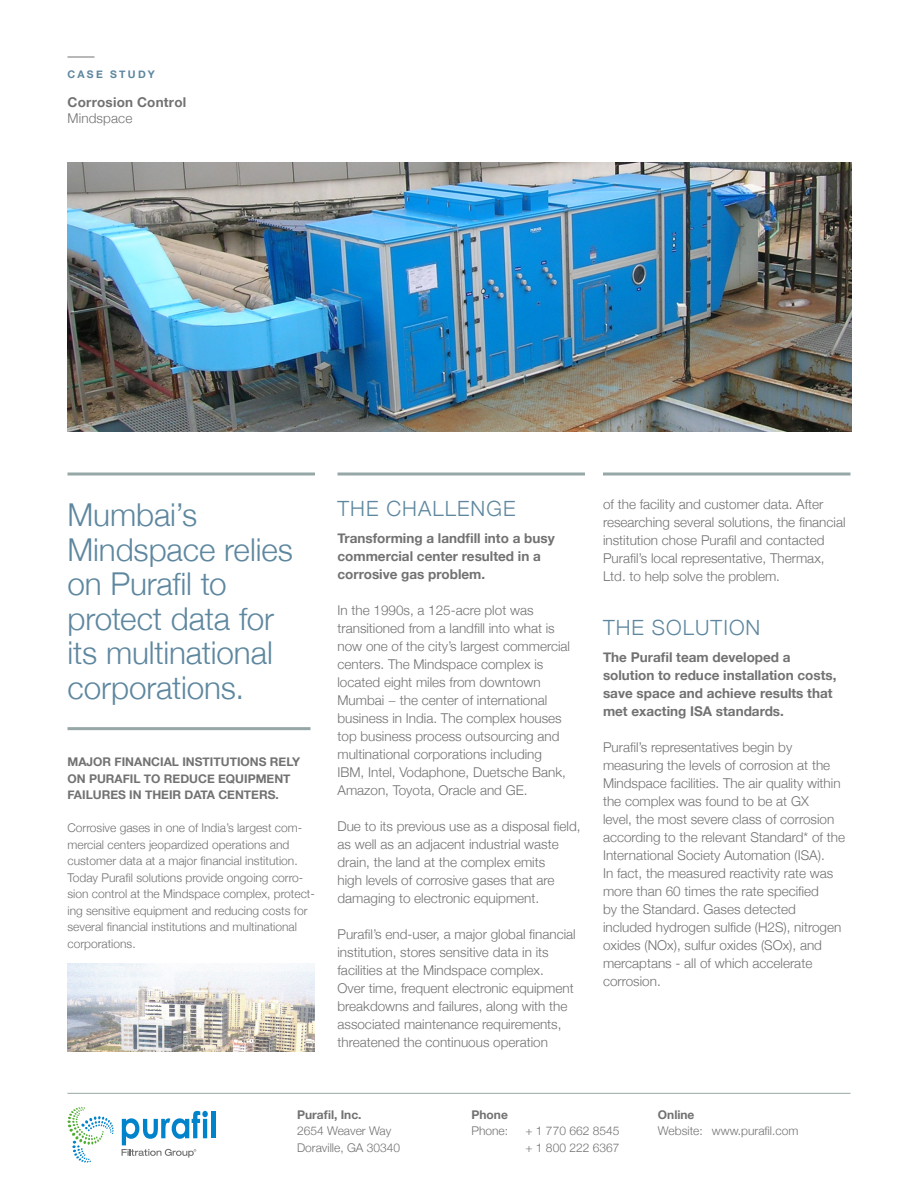
<style>
.page{position:relative;width:918px;height:1188px;background:#fff}
.page>*{position:absolute;margin:0;border:0;box-sizing:border-box;transform-origin:0 0}
.t1{font:300 31.5px/34.5px "Helvetica Neue";letter-spacing:-.005em;color:#5e879f}
.Description{font:300 21px "Helvetica Neue";letter-spacing:.05em;color:#5e879f}
.Description-2{font:300 13.5px/18px "Helvetica Neue";color:#717271}
.Description-3{font:700 13.5px/18px "Helvetica Neue";color:#717271}
.Description-4{font:300 12px/16.5px "Helvetica Neue";color:#717271}
.Description-5{font:700 12px/16.5px "Helvetica Neue";color:#717271}
.t2{font:700 10.5px "Helvetica Neue";letter-spacing:.22em;color:#5e879f}
</style>
<div class="page">
<div style="left:211px;top:1111px;width:5px;height:27px;background:#0083ca"></div>
<svg style="left:68px;top:1107px;width:46px;height:56px"></svg>
<svg style="left:122px;top:1111px;width:86px;height:47px"></svg>
<svg style="left:67px;top:57px;width:28px;height:1px"></svg>
<hr style="left:68px;top:1093px;width:782px;height:1px;background:#96a7a7">
<svg style="left:338px;top:472px;width:247px;height:4px"></svg>
<svg style="left:68px;top:472px;width:247px;height:4px"></svg>
<svg style="left:603px;top:472px;width:247px;height:4px"></svg>
<img style="left:68px;top:162px;width:783px;height:270px">
<hr style="left:68px;top:727px;width:243px;height:3px;background:#96a7a7">
<img style="left:68px;top:963px;width:247px;height:89px">
<p class="t2" style="left:68px;top:66px;width:89px">CASE STUDY</p>
<p class="Description-3" style="left:68px;top:93px;width:120px">Corrosion Control</p>
<p class="Description-2" style="left:68px;top:109px;width:66px">Mindspace</p>
<p class="t1" style="left:68px;top:495px;width:227px">Mumbai’s<br>Mindspace relies on Purafil to protect data for its multinational corporations.</p>
<p class="Description-5" style="left:68px;top:754px;width:234px">MAJOR FINANCIAL INSTITUTIONS RELY<br>ON PURAFIL TO REDUCE EQUIPMENT<br>FAILURES IN THEIR DATA CENTERS.</p>
<p class="Description-4" style="left:68px;top:819px;width:249px">Corrosive gases in one of India’s largest com&shy;mercial centers jeopardized operations and customer data at a major financial institution.<br>Today Purafil solutions provide ongoing corro&shy;sion control at the Mindspace complex, protect&shy;ing sensitive equipment and reducing costs for several financial institutions and multinational corporations.</p>
<p class="Description" style="left:338px;top:492px;width:179px">THE CHALLENGE</p>
<p class="Description-3" style="left:338px;top:530px;width:219px">Transforming a landfill into a busy commercial center resulted in a corrosive gas problem.</p>
<p class="Description-2" style="left:338px;top:600px;width:234px">In the 1990s, a 125-acre plot was transitioned from a landfill into what is now one of the city’s largest commercial centers. The Mindspace complex is located eight miles from downtown Mumbai − the center of international business in India. The complex houses top business process outsourcing and multinational corporations including IBM, Intel, Vodaphone, Duetsche Bank, Amazon, Toyota, Oracle and GE.</p>
<p class="Description-2" style="left:338px;top:816px;width:245px">Due to its previous use as a disposal field, as well as an adjacent industrial waste drain, the land at the complex emits<br>high levels of corrosive gases that are damaging to electronic equipment.</p>
<p class="Description-2" style="left:338px;top:924px;width:240px">Purafil’s end-user, a major global financial institution, stores sensitive data in its facilities at the Mindspace complex.<br>Over time, frequent electronic equipment breakdowns and failures, along with the associated maintenance requirements, threatened the continuous operation</p>
<p class="Description-2" style="left:603px;top:494px;width:244px">of the facility and customer data. After researching several solutions, the financial institution chose Purafil and contacted Purafil’s local representative, Thermax, Ltd. to help solve the problem.</p>
<p class="Description" style="left:603px;top:610px;width:159px">THE SOLUTION</p>
<p class="Description-3" style="left:603px;top:648px;width:235px">The Purafil team developed a solution to reduce installation costs, save space and achieve results that met exacting ISA standards.</p>
<p class="Description-2" style="left:603px;top:737px;width:244px">Purafil’s representatives begin by measuring the levels of corrosion at the Mindspace facilities. The air quality within the complex was found to be at GX<br>level, the most severe class of corrosion according to the relevant Standard* of the International Society Automation (ISA).<br>In fact, the measured reactivity rate was more than 60 times the rate specified<br>by the Standard. Gases detected included hydrogen sulfide (H2S), nitrogen oxides (NOx), sulfur oxides (SOx), and mercaptans - all of which accelerate corrosion.</p>
<p class="Description-5" style="left:297px;top:1106px;width:66px">Purafil, Inc.</p>
<p class="Description-4" style="left:297px;top:1122px;width:105px">2654 Weaver Way<br>Doraville, GA 30340</p>
<p class="Description-5" style="left:471px;top:1106px;width:38px">Phone</p>
<p class="Description-4" style="left:471px;top:1122px;width:38px">Phone:</p>
<p class="Description-4" style="left:525px;top:1122px;width:95px">+ 1 770 662 8545 + 1 800 222 6367</p>
<p class="Description-5" style="left:658px;top:1106px;width:38px">Online</p>
<p class="Description-4" style="left:658px;top:1122px;width:142px">Website: www.purafil.com</p>
</div>
